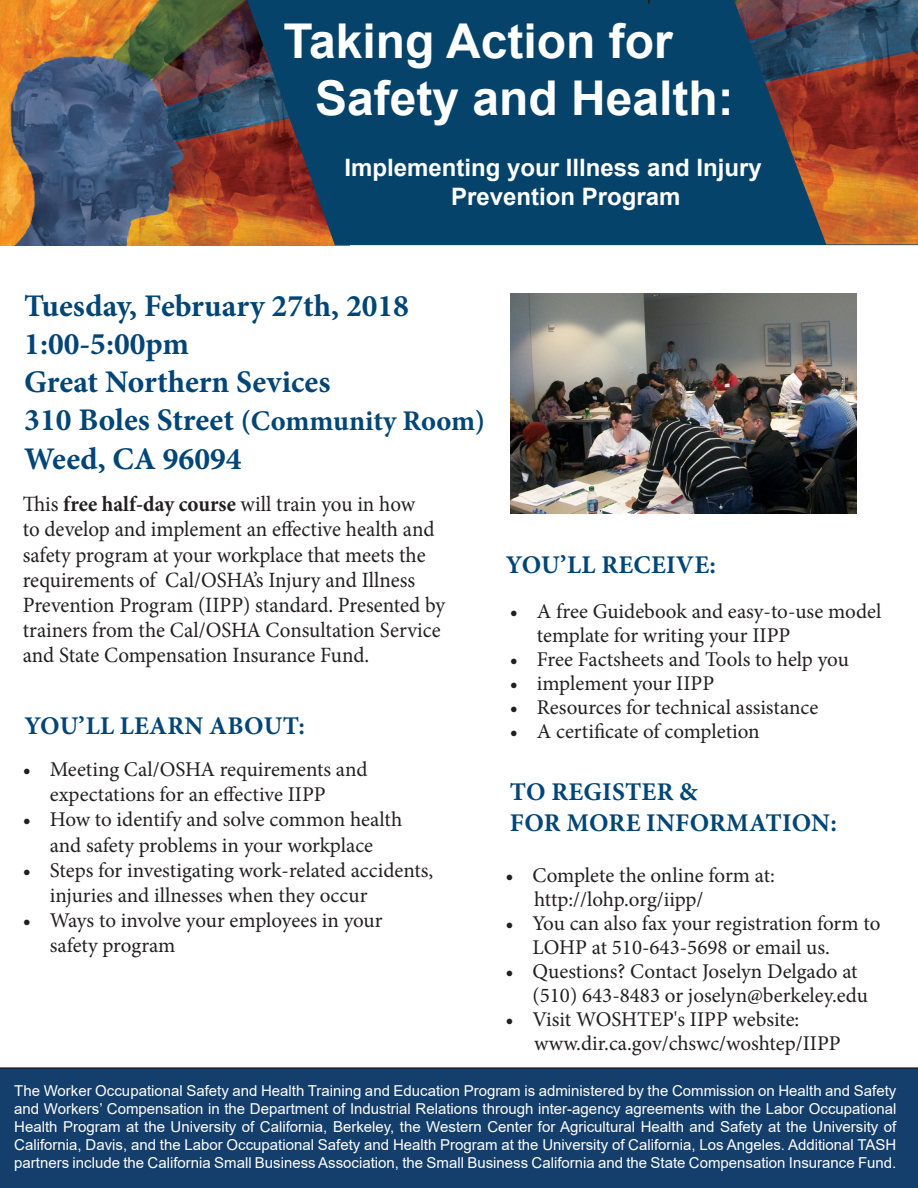
<style>
.page{position:relative;width:918px;height:1188px;background:#fff}
.page>*{position:absolute;margin:0;border:0;box-sizing:border-box;transform-origin:0 0}
.t1{font:700 48px "Arial";color:#fff}
.t2{font:700 31.5px "Minion Pro";color:#004577}
.t3{font:700 28.5px "Minion Pro";letter-spacing:-.005em;color:#004577}
.t4{font:700 25.5px "Minion Pro";letter-spacing:.01em;color:#004577}
.t5{font:700 24px "Arial";color:#fff}
.t6{font:21.9px/25.2px "Minion Pro";letter-spacing:-.005em;color:#231f20;scale:.96 1}
.t7{font:21px/25.2px "Minion Pro";color:#231f20}
.t8{font:15px/18px "Arial";color:#fff;text-align:justify}
.s1{font-size:31.5px}
.s2{font-weight:700}
</style>
<div class="page">
<div style="left:0;top:1067px;width:918px;height:121px;background:#143e6b"></div>
<img style="left:0;top:0;width:247px;height:245px">
<svg style="left:247px;top:0;width:671px;height:245px;background:#114264"></svg>
<img style="left:511px;top:293px;width:346px;height:221px">
<img style="left:734px;top:0;width:184px;height:244px">
<p class="t1" style="left:283px;top:7px;width:391px">Taking Action for</p>
<p class="t1" style="left:315px;top:65px;width:420px">Safety and Health:</p>
<p class="t5" style="left:344px;top:151px;width:419px">Implementing your Illness and Injury</p>
<p class="t5" style="left:451px;top:180px;width:231px">Prevention Program</p>
<p class="t2" style="left:24px;top:284px;width:386px">Tuesday, February 27th, 2018</p>
<p class="t2" style="left:24px;top:322px;width:166px">1:00-5:00pm</p>
<p class="t2" style="left:24px;top:360px;width:308px">Great Northern Sevices</p>
<p class="t3" style="left:24px;top:401px;width:462px"><span class="s1">310 Boles Street</span> (Community Room)</p>
<p class="t2" style="left:24px;top:437px;width:219px">Weed, CA 96094</p>
<p class="t6" style="left:23px;top:492px;width:441px">This <span class="s2">free half-day course</span> will train you in how<br>to develop and implement an effective health and safety program at your workplace that meets the requirements of Cal/OSHA’s Injury and Illness Prevention Program (IIPP) standard. Presented by trainers from the Cal/OSHA Consultation Service and State Compensation Insurance Fund.</p>
<p class="t4" style="left:24px;top:708px;width:282px">YOU’LL LEARN ABOUT:</p>
<p class="t7" style="left:50px;top:757px;width:319px;text-indent:-27px">• Meeting Cal/OSHA requirements and expectations for an effective IIPP</p>
<p class="t7" style="left:23px;top:807px;width:381px;text-align:center">• How to identify and solve common health and safety problems in your workplace</p>
<p class="t7" style="left:50px;top:858px;width:385px;text-indent:-27px">• Steps for investigating work-related accidents, injuries and illnesses when they occur</p>
<p class="t7" style="left:50px;top:908px;width:334px;text-indent:-27px">• Ways to involve your employees in your safety program</p>
<p class="t4" style="left:506px;top:547px;width:211px">YOU’LL RECEIVE:</p>
<p class="t7" style="left:537px;top:600px;width:346px;line-height:24px;text-indent:-27px">• A free Guidebook and easy-to-use model template for writing your IIPP</p>
<p class="t7" style="left:510px;top:647px;width:340px">• Free Factsheets and Tools to help you</p>
<p class="t7" style="left:510px;top:671px;width:206px">• implement your IIPP</p>
<p class="t7" style="left:510px;top:695px;width:310px">• Resources for technical assistance</p>
<p class="t7" style="left:510px;top:719px;width:251px">• A certificate of completion</p>
<p class="t4" style="left:510px;top:774px;width:189px">TO REGISTER &amp;</p>
<p class="t4" style="left:510px;top:805px;width:328px">FOR MORE INFORMATION:</p>
<p class="t7" style="left:506px;top:863px;width:271px">• Complete the online form at:</p>
<p class="t7" style="left:534px;top:887px;width:171px">http://lohp.org/iipp/</p>
<p class="t7" style="left:533px;top:912px;width:349px;line-height:24px;text-indent:-27px">• You can also fax your registration form to<br>LOHP at 510-643-5698 or email us.</p>
<p class="t7" style="left:533px;top:960px;width:337px;line-height:24px;text-indent:-27px">• Questions? Contact Joselyn Delgado at (510) 643-8483 or joselyn@berkeley.edu</p>
<p class="t7" style="left:506px;top:1007px;width:295px">• Visit WOSHTEP's IIPP website:</p>
<p class="t7" style="left:534px;top:1031px;width:308px">www.dir.ca.gov/chswc/woshtep/IIPP</p>
<p class="t8" style="left:14px;top:1082px;width:884px">The Worker Occupational Safety and Health Training and Education Program is administered by the Commission on Health and Safety and Workers’ Compensation in the Department of Industrial Relations through inter-agency agreements with the Labor Occupational Health Program at the University of California, Berkeley, the Western Center for Agricultural Health and Safety at the University of California, Davis, and the Labor Occupational Safety and Health Program at the University of California, Los Angeles. Additional TASH partners include the California Small Business Association, the Small Business California and the State Compensation Insurance Fund.</p>
</div>
